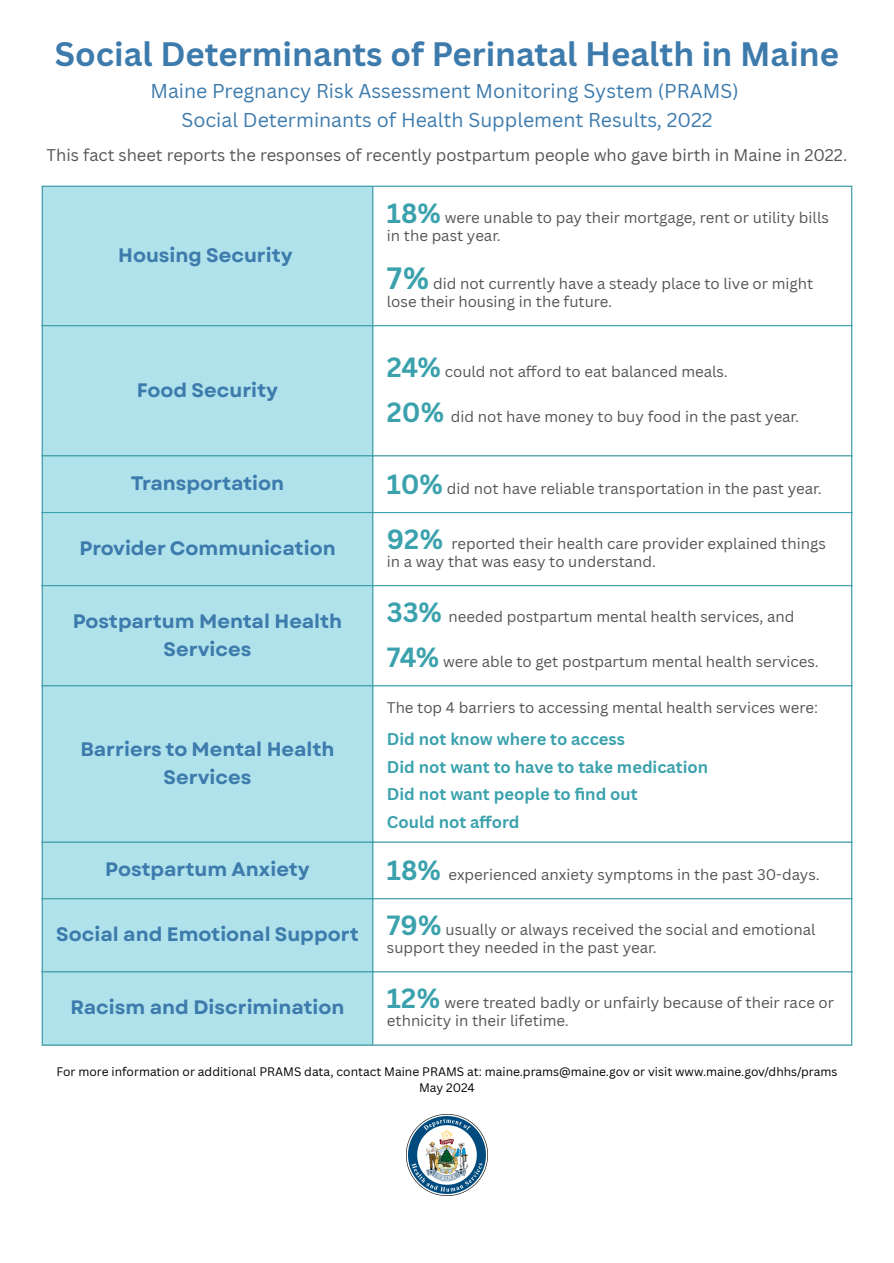
<style>
.page{position:relative;width:894px;height:1263px;background:#fff}
.page>*{position:absolute;margin:0;border:0;box-sizing:border-box;transform-origin:0 0}
.t1{font:700 33px "Canva Sans";color:#3d7bad}
.t2{font:700 19.5px/28.2px "Garet";color:#3d7bad;text-align:center}
.t3{font:19.5px "Canva Sans";color:#3d7bad}
.t4{font:700 16.5px "Canva Sans";color:#3ba2ad}
.t5{font:16.5px "Canva Sans";color:#545454}
.t6{font:15px/18px "Canva Sans";color:#545454}
.t7{font:12px/16.8px "Canva Sans";color:#000;text-align:center}
.s1{font-weight:700;font-size:27px;color:#3ba2ad}
.s2{font-weight:700;font-size:30px;color:#3ba2ad}
</style>
<div class="page">
<div style="left:43px;top:187px;width:329px;height:857px;background:#b0e2eb"></div>
<svg style="left:373px;top:187px;width:478px;height:857px"></svg>
<hr style="left:42px;top:187px;width:1px;height:857px;background:#3ba2ad">
<hr style="left:372px;top:187px;width:1px;height:857px;background:#3ba2ad">
<hr style="left:851px;top:187px;width:1px;height:857px;background:#3ba2ad">
<hr style="left:42px;top:186px;width:810px;height:1px;background:#3ba2ad">
<hr style="left:42px;top:325px;width:810px;height:1px;background:#3ba2ad">
<hr style="left:42px;top:455px;width:810px;height:1px;background:#3ba2ad">
<hr style="left:42px;top:512px;width:810px;height:1px;background:#3ba2ad">
<hr style="left:42px;top:585px;width:810px;height:1px;background:#3ba2ad">
<hr style="left:42px;top:685px;width:810px;height:1px;background:#3ba2ad">
<hr style="left:42px;top:841px;width:810px;height:2px;background:#3ba2ad">
<hr style="left:42px;top:898px;width:810px;height:1px;background:#3ba2ad">
<hr style="left:42px;top:971px;width:810px;height:1px;background:#3ba2ad">
<hr style="left:42px;top:1044px;width:810px;height:1px;background:#3ba2ad">
<img style="left:406px;top:1115px;width:81px;height:81px">
<h1 class="t1" style="left:55px;top:31px;width:785px">Social Determinants of Perinatal Health in Maine</h1>
<h2 class="t3" style="left:150px;top:77px;width:589px">Maine Pregnancy Risk Assessment Monitoring System (PRAMS)</h2>
<h2 class="t3" style="left:181px;top:106px;width:532px">Social Determinants of Health Supplement Results, 2022</h2>
<h3 class="t5" style="left:47px;top:143px;width:802px">This fact sheet reports the responses of recently postpartum people who gave birth in Maine in 2022.</h3>
<p class="t2" style="left:118px;top:241px;width:176px">Housing Security</p>
<p class="t2" style="left:137px;top:376px;width:142px">Food Security</p>
<h2 class="t6" style="left:387px;top:208px;width:443px"><span class="s1">18%</span> were unable to pay their mortgage, rent or utility bills in the past year.</h2>
<h1 class="t6" style="left:387px;top:274px;width:428px"><span class="s2">7%</span> did not currently have a steady place to live or might lose their housing in the future.</h1>
<h1 class="t6" style="left:387px;top:362px;width:342px"><span class="s1">24%</span> could not afford to eat balanced meals.</h1>
<h1 class="t6" style="left:387px;top:407px;width:413px"><span class="s1">20%</span> did not have money to buy food in the past year.</h1>
<p class="t2" style="left:131px;top:469px;width:155px">Transportation</p>
<h1 class="t6" style="left:387px;top:479px;width:436px"><span class="s1">10%</span> did not have reliable transportation in the past year.</h1>
<p class="t2" style="left:79px;top:534px;width:258px">Provider Communication</p>
<h1 class="t6" style="left:387px;top:534px;width:440px"><span class="s1">92%</span> reported their health care provider explained things in a way that was easy to understand.</h1>
<p class="t2" style="left:73px;top:607px;width:271px">Postpartum Mental Health<br>Services</p>
<h1 class="t6" style="left:387px;top:607px;width:409px"><span class="s1">33%</span> needed postpartum mental health services, and</h1>
<h1 class="t6" style="left:387px;top:652px;width:433px"><span class="s1">74%</span> were able to get postpartum mental health services.</h1>
<p class="t2" style="left:80px;top:735px;width:255px">Barriers to Mental Health<br>Services</p>
<p class="t6" style="left:387px;top:699px;width:432px">The top 4 barriers to accessing mental health services were:</p>
<h1 class="t4" style="left:387px;top:727px;width:239px">Did not know where to access</h1>
<h1 class="t4" style="left:387px;top:755px;width:323px">Did not want to have to take medication</h1>
<h1 class="t4" style="left:387px;top:782px;width:252px">Did not want people to fi nd out</h1>
<h1 class="t4" style="left:387px;top:810px;width:134px">Could not afford</h1>
<p class="t2" style="left:105px;top:855px;width:206px">Postpartum Anxiety</p>
<h1 class="t6" style="left:387px;top:865px;width:434px"><span class="s1">18%</span> experienced anxiety symptoms in the past 30-days.</h1>
<p class="t2" style="left:56px;top:920px;width:304px">Social and Emotional Support</p>
<h1 class="t6" style="left:387px;top:920px;width:430px"><span class="s1">79%</span> usually or always received the social and emotional support they needed in the past year.</h1>
<p class="t2" style="left:70px;top:993px;width:275px">Racism and Discrimination</p>
<h1 class="t6" style="left:387px;top:994px;width:448px"><span class="s1">12%</span> were treated badly or unfairly because of their race or ethnicity in their lifetime.</h1>
<p class="t7" style="left:56px;top:1062px;width:782px">For more information or additional PRAMS data, contact Maine PRAMS at: maine.prams@maine.gov or visit www.maine.gov/dhhs/prams<br>May 2024</p>
</div>
